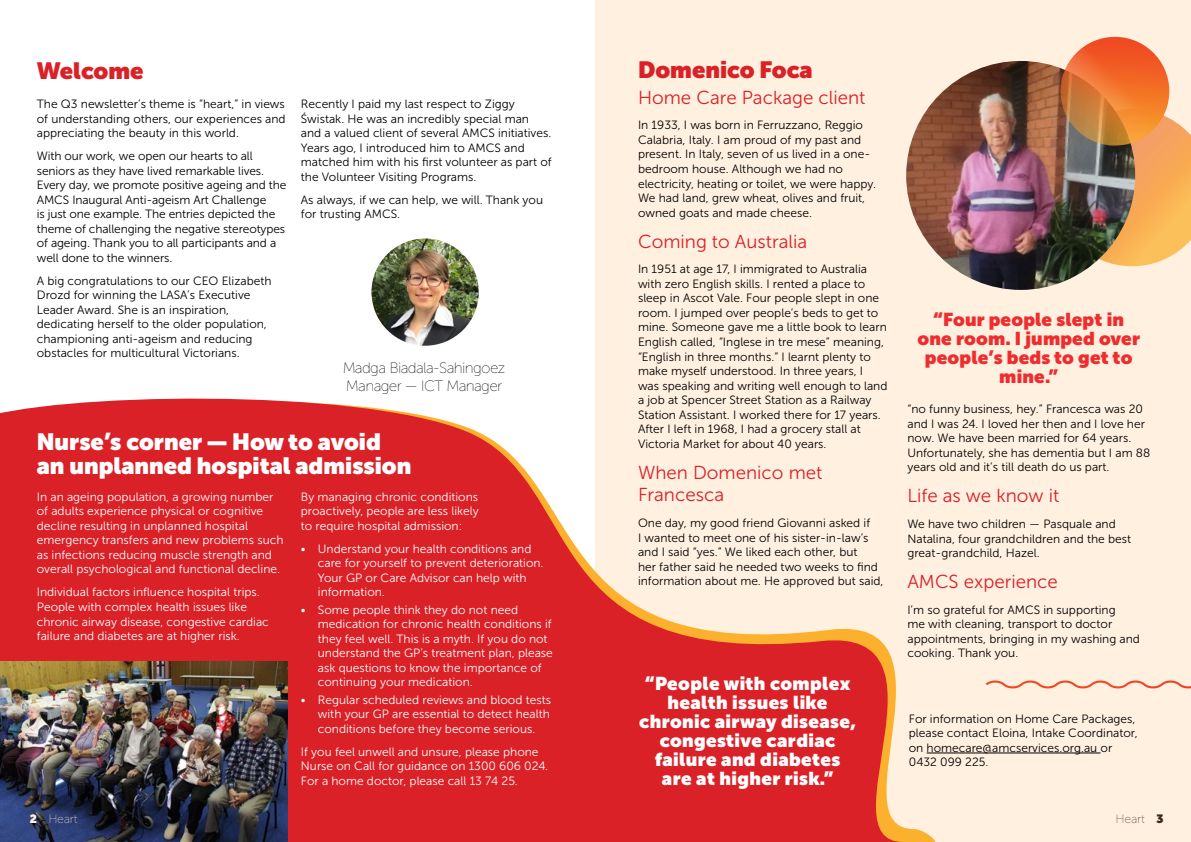
<style>
.page{position:relative;width:1191px;height:842px;background:#fff}
.page>*{position:absolute;margin:0;border:0;box-sizing:border-box;transform-origin:0 0}
.Sub_1{font:900 23.4px/24px "Museo Sans Display";color:#fff}
.Sub_1-2{font:900 23.4px "Museo Sans Display";color:#da2128}
.Sub_2{font:18.8px/22.5px "Museo Sans 300";color:#da2128}
.Pull_quote{font:900 18.5px/19px "Museo Sans Display";letter-spacing:.02em;color:#fff;text-align:center}
.Pull_quote-2{font:900 18.5px/19px "Museo Sans Display";letter-spacing:.01em;color:#ee2d2f;text-align:center}
.t1{font:300 15px "Museo Sans Display";color:#000}
.Paragraph{font:12px/14.5px "Museo Sans 300";color:#000}
.Paragraph-2{font:12px/14.5px "Museo Sans 300";color:#fff}
.t2{font:300 12px "Museo Sans Display";letter-spacing:.03em;color:#fff0e0}
.t3{font:300 12px "Museo Sans Display";letter-spacing:.03em;color:#3e261e}
.s1{font-weight:900}
</style>
<div class="page">
<div style="left:595px;top:0;width:596px;height:842px;background:#fff0e0"></div>
<svg style="left:0;top:398px;width:963px;height:444px;fill:#da2128"></svg>
<img style="left:906px;top:61px;width:229px;height:229px;border-radius:114px">
<img style="left:371px;top:238px;width:108px;height:108px;border-radius:54px">
<img style="left:0;top:662px;width:288px;height:180px">
<hr style="left:926px;top:753px;width:174px;height:1px;background:#000">
<img style="left:1045px;top:36px;width:146px;height:252px">
<svg style="left:985px;top:680px;width:206px;height:9px"></svg>
<h2 class="Sub_1-2" style="left:37px;top:58px;width:108px">Welcome</h2>
<p class="Paragraph" style="left:37px;top:97px;width:250px;text-align:justify">The Q3 newsletter’s theme is “heart,” in views of understanding others, our experiences and appreciating the beauty in this world.</p>
<p class="Paragraph" style="left:37px;top:149px;width:251px">With our work, we open our hearts to all seniors as they have lived remarkable lives.<br>Every day, we promote positive ageing and the AMCS Inaugural Anti-ageism Art Challenge<br>is just one example. The entries depicted the theme of challenging the negative stereotypes of ageing. Thank you to all participants and a well done to the winners.</p>
<p class="Paragraph" style="left:37px;top:273px;width:236px">A big congratulations to our CEO Elizabeth Drozd for winning the LASA’s Executive Leader Award. She is an inspiration, dedicating herself to the older population, championing anti-ageism and reducing obstacles for multicultural Victorians.</p>
<p class="Paragraph" style="left:301px;top:97px;width:252px">Recently I paid my last respect to Ziggy Świstak. He was an incredibly special man and a valued client of several AMCS initiatives.<br>Years ago, I introduced him to AMCS and matched him with his first volunteer as part of the Volunteer Visiting Programs.</p>
<p class="Paragraph" style="left:301px;top:192px;width:244px">As always, if we can help, we will. Thank you for trusting AMCS.</p>
<p class="t1" style="left:343px;top:360px;width:163px">Madga Biadala-Sahingoez</p>
<p class="t1" style="left:346px;top:378px;width:157px">Manager — ICT Manager</p>
<h2 class="Sub_1" style="left:37px;top:429px;width:376px">Nurse’s corner — How to avoid an unplanned hospital admission</h2>
<p class="Paragraph-2" style="left:37px;top:490px;width:248px">In an ageing population, a growing number of adults experience physical or cognitive decline resulting in unplanned hospital emergency transfers and new problems such as infections reducing muscle strength and overall psychological and functional decline.</p>
<p class="Paragraph-2" style="left:37px;top:585px;width:233px">Individual factors influence hospital trips.<br>People with complex health issues like chronic airway disease, congestive cardiac failure and diabetes are at higher risk.</p>
<p class="Paragraph-2" style="left:301px;top:490px;width:179px;text-align:justify">By managing chronic conditions proactively, people are less likely to require hospital admission:</p>
<p class="Paragraph-2" style="left:318px;top:542px;width:227px;text-indent:-17px">• Understand your health conditions and care for yourself to prevent deterioration.<br>Your GP or Care Advisor can help with information.</p>
<p class="Paragraph-2" style="left:318px;top:602px;width:236px;text-indent:-17px">• Some people think they do not need medication for chronic health conditions if they feel well. This is a myth. If you do not understand the GP’s treatment plan, please ask questions to know the importance of continuing your medication.</p>
<p class="Paragraph-2" style="left:318px;top:692px;width:235px;text-align:justify;text-indent:-17px">• Regular scheduled reviews and blood tests with your GP are essential to detect health conditions before they become serious.</p>
<p class="Paragraph-2" style="left:301px;top:744px;width:249px">If you feel unwell and unsure, please phone<br>Nurse on Call for guidance on 1300 606 024.<br>For a home doctor, please call 13 74 25.</p>
<h2 class="Sub_1-2" style="left:638px;top:56px;width:176px">Domenico Foca</h2>
<h3 class="Sub_2" style="left:638px;top:86px;width:229px">Home Care Package client</h3>
<p class="Paragraph" style="left:638px;top:118px;width:240px">In 1933, I was born in Ferruzzano, Reggio Calabria, Italy. I am proud of my past and present. In Italy, seven of us lived in a one&shy;bedroom house. Although we had no electricity, heating or toilet, we were happy.<br>We had land, grew wheat, olives and fruit, owned goats and made cheese.</p>
<h3 class="Sub_2" style="left:638px;top:230px;width:171px">Coming to Australia</h3>
<p class="Paragraph" style="left:638px;top:262px;width:251px">In 1951 at age 17, I immigrated to Australia with zero English skills. I rented a place to sleep in Ascot Vale. Four people slept in one room. I jumped over people’s beds to get to mine. Someone gave me a little book to learn English called, “Inglese in tre mese” meaning, “English in three months.” I learnt plenty to make myself understood. In three years, I<br>was speaking and writing well enough to land a job at Spencer Street Station as a Railway Station Assistant. I worked there for 17 years.<br>After I left in 1968, I had a grocery stall at Victoria Market for about 40 years.</p>
<h3 class="Sub_2" style="left:638px;top:461px;width:186px">When Domenico met<br>Francesca</h3>
<p class="Paragraph" style="left:638px;top:516px;width:247px">One day, my good friend Giovanni asked if<br>I wanted to meet one of his sister-in-law’s and I said “yes.” We liked each other, but<br>her father said he needed two weeks to find information about me. He approved but said,</p>
<p class="Pull_quote" style="left:639px;top:674px;width:218px">“People with complex health issues like chronic airway disease, congestive cardiac failure and diabetes are at higher risk.”</p>
<p class="Pull_quote-2" style="left:917px;top:310px;width:224px">“Four people slept in one room. I jumped over people’s beds to get to mine.”</p>
<p class="Paragraph" style="left:907px;top:402px;width:244px">“no funny business, hey.” Francesca was 20 and I was 24. I loved her then and I love her now. We have been married for 64 years.<br>Unfortunately, she has dementia but I am 88 years old and it’s till death do us part.</p>
<h3 class="Sub_2" style="left:907px;top:485px;width:153px">Life as we know it</h3>
<p class="Paragraph" style="left:907px;top:517px;width:225px">We have two children — Pasquale and<br>Natalina, four grandchildren and the best great-grandchild, Hazel.</p>
<h3 class="Sub_2" style="left:907px;top:570px;width:152px">AMCS experience</h3>
<p class="Paragraph" style="left:907px;top:603px;width:234px">I’m so grateful for AMCS in supporting<br>me with cleaning, transport to doctor appointments, bringing in my washing and cooking. Thank you.</p>
<p class="Paragraph" style="left:909px;top:711px;width:230px">For information on Home Care Packages, please contact Eloina, Intake Coordinator, on homecare@amcservices.org.au or 0432 099 225.</p>
<p class="t2" style="left:30px;top:813px;width:49px"><span class="s1">2</span> Heart</p>
<p class="t3" style="left:1116px;top:813px;width:49px">Heart <span class="s1">3</span></p>
</div>
